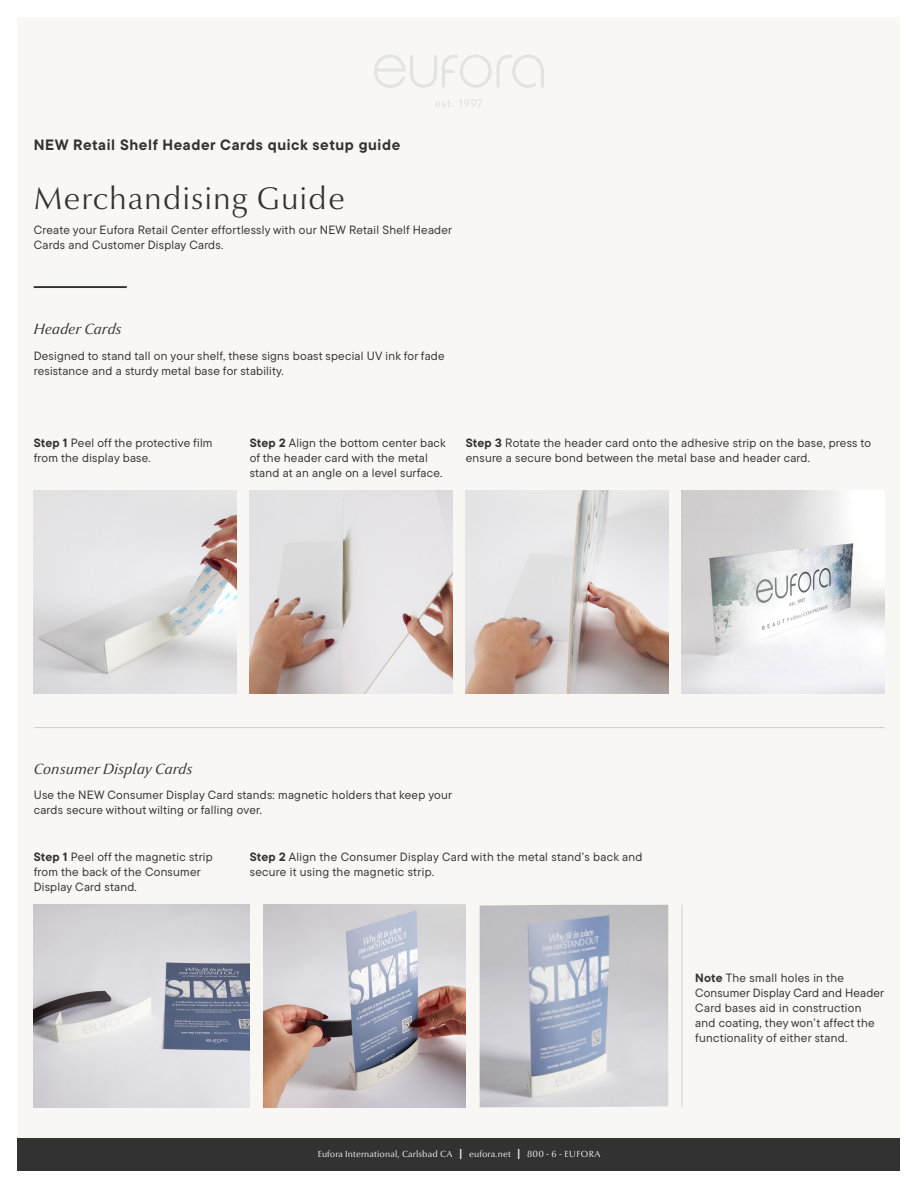
<style>
.page{position:relative;width:918px;height:1188px;background:#fff}
.page>*{position:absolute;margin:0;border:0;box-sizing:border-box;transform-origin:0 0}
.t1{font:300 31.5px "Optima Nova LT Pro";letter-spacing:.03em;color:#333233}
.t2{font:700 15px "TT Commons Pro";letter-spacing:.04em;color:#333233}
.t3{font:italic 15px "Optima Nova LT Pro";letter-spacing:.015em;color:#333233}
.t4{font:12px/15px "TT Commons Pro";letter-spacing:.02em;color:#333233}
.t5{font:9px "Optima Nova LT Pro";letter-spacing:.015em;color:#fff}
.s1{font-weight:700}
.s2{font-family:"TT Commons Pro";font-weight:700;font-size:11.7px}
</style>
<div class="page">
<div style="left:18px;top:18px;width:882px;height:1152px;background:#f8f7f3"></div>
<div style="left:18px;top:1138px;width:882px;height:32px;background:#333233"></div>
<svg style="left:374px;top:54px;width:170px;height:34px"></svg>
<svg style="left:435px;top:99px;width:48px;height:8px"></svg>
<hr style="left:34px;top:286px;width:93px;height:2px;background:#333233">
<hr style="left:34px;top:727px;width:850px;height:1px;background:#cfd0cc">
<img style="left:34px;top:905px;width:216px;height:202px">
<img style="left:480px;top:905px;width:188px;height:202px">
<img style="left:263px;top:905px;width:203px;height:202px">
<hr style="left:682px;top:905px;width:1px;height:202px;background:#cfd0cc">
<img style="left:34px;top:490px;width:202px;height:203px">
<img style="left:466px;top:490px;width:202px;height:203px">
<img style="left:250px;top:490px;width:202px;height:203px">
<img style="left:682px;top:490px;width:202px;height:203px">
<p class="t2" style="left:34px;top:133px;width:368px">NEW Retail Shelf Header Cards quick setup guide</p>
<p class="t1" style="left:34px;top:178px;width:313px">Merchandising Guide</p>
<p class="t4" style="left:34px;top:222px;width:420px">Create your Eufora Retail Center effortlessly with our NEW Retail Shelf Header<br>Cards and Customer Display Cards.</p>
<p class="t3" style="left:34px;top:320px;width:90px">Header Cards</p>
<p class="t4" style="left:34px;top:348px;width:412px">Designed to stand tall on your shelf, these signs boast special UV ink for fade resistance and a sturdy metal base for stability.</p>
<p class="t4" style="left:34px;top:435px;width:180px"><span class="s1">Step 1</span> Peel off the protective film from the display base.</p>
<p class="t4" style="left:250px;top:435px;width:198px"><span class="s1">Step 2</span> Align the bottom center back of the header card with the metal stand at an angle on a level surface.</p>
<p class="t4" style="left:466px;top:435px;width:407px"><span class="s1">Step 3</span> Rotate the header card onto the adhesive strip on the base, press to ensure a secure bond between the metal base and header card.</p>
<p class="t3" style="left:34px;top:759px;width:160px">Consumer Display Cards</p>
<p class="t4" style="left:34px;top:787px;width:420px">Use the NEW Consumer Display Card stands: magnetic holders that keep your cards secure without wilting or falling over.</p>
<p class="t4" style="left:34px;top:850px;width:180px"><span class="s1">Step 1</span> Peel off the magnetic strip from the back of the Consumer<br>Display Card stand.</p>
<p class="t4" style="left:250px;top:850px;width:394px"><span class="s1">Step 2</span> Align the Consumer Display Card with the metal stand’s back and secure it using the magnetic strip.</p>
<p class="t5" style="left:318px;top:1149px;width:284px">Eufora International, Carlsbad CA <span class="s2">|</span> eufora.net <span class="s2">|</span> 800 - 6 - EUFORA</p>
<p class="t4" style="left:695px;top:970px;width:190px"><span class="s1">Note</span> The small holes in the<br>Consumer Display Card and Header<br>Card bases aid in construction and coating, they won’t affect the functionality of either stand.</p>
</div>
